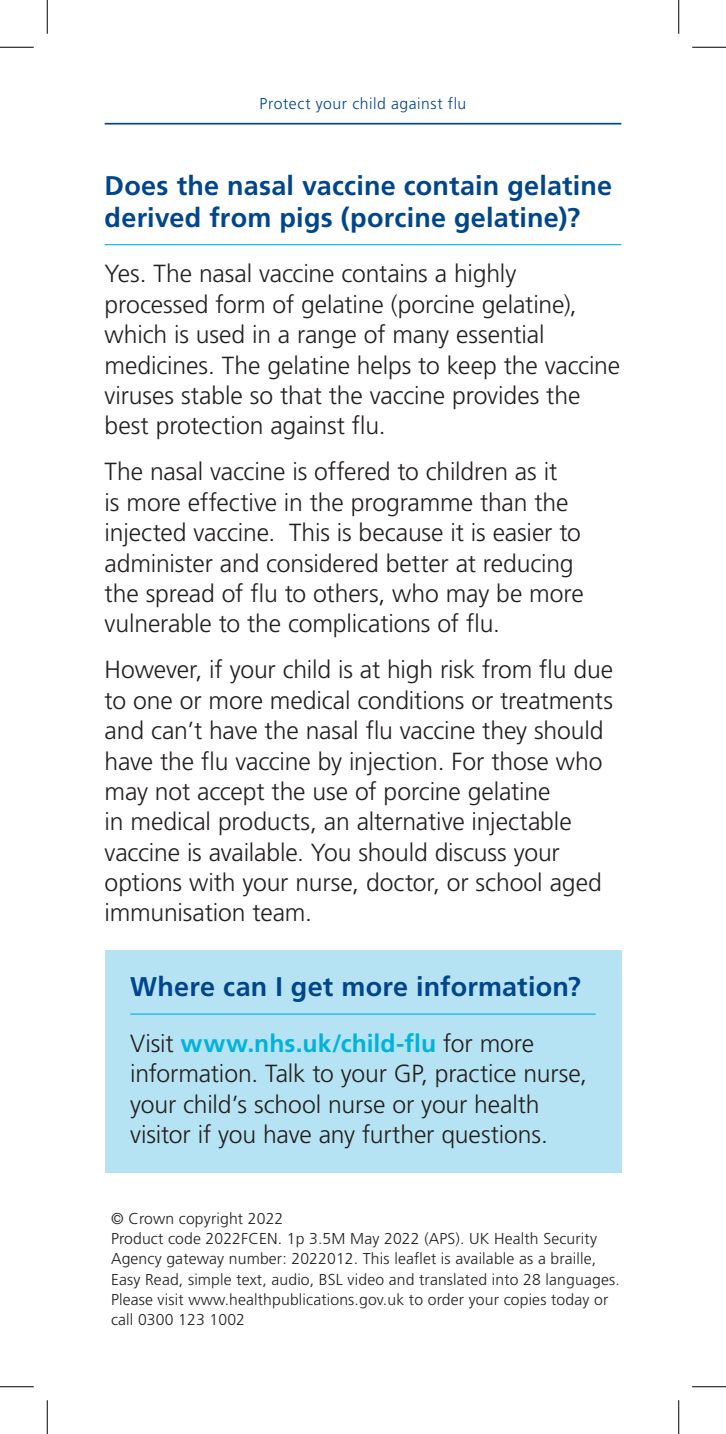
<style>
.page{position:relative;width:726px;height:1434px;background:#fff}
.page>*{position:absolute;margin:0;border:0;box-sizing:border-box;transform-origin:0 0}
.t1{font:700 27px/31.5px "Frutiger LT Pro";letter-spacing:.01em;color:#01468c}
.t2{font:300 24.75px/30.4px "Frutiger LT Pro";letter-spacing:-.005em;color:#231f20}
.t3{font:300 15.75px/20.2px "Frutiger LT Pro";letter-spacing:.01em;color:#231f20}
.t4{font:300 15.75px "Frutiger LT Pro";letter-spacing:.035em;color:#01468c}
.s1{font-weight:700;color:#00b3dc}
</style>
<div class="page">
<hr style="left:105px;top:123px;width:516px;height:2px;background:#01468c">
<hr style="left:105px;top:244px;width:516px;height:1px;background:#00b3dc">
<div style="left:105px;top:950px;width:516px;height:223px;background:#b6e3f3"></div>
<hr style="left:130px;top:1013px;width:466px;height:2px;background:#00b3dc">
<hr style="left:0;top:47px;width:34px;height:1px;background:#000">
<hr style="left:692px;top:47px;width:34px;height:1px;background:#000">
<hr style="left:0;top:1386px;width:34px;height:1px;background:#000">
<hr style="left:692px;top:1386px;width:34px;height:1px;background:#000">
<hr style="left:47px;top:0;width:1px;height:34px;background:#000">
<hr style="left:47px;top:1400px;width:1px;height:34px;background:#000">
<hr style="left:678px;top:0;width:1px;height:34px;background:#000">
<hr style="left:678px;top:1400px;width:1px;height:34px;background:#000">
<p class="t4" style="left:260px;top:94px;width:208px">Protect your child against flu</p>
<p class="t1" style="left:105px;top:170px;width:509px">Does the nasal vaccine contain gelatine derived from pigs (porcine gelatine)?</p>
<p class="t2" style="left:105px;top:259px;width:517px">Yes. The nasal vaccine contains a highly processed form of gelatine (porcine gelatine), which is used in a range of many essential medicines. The gelatine helps to keep the vaccine viruses stable so that the vaccine provides the best protection against flu.</p>
<p class="t2" style="left:105px;top:457px;width:481px">The nasal vaccine is offered to children as it<br>is more effective in the programme than the injected vaccine. This is because it is easier to administer and considered better at reducing the spread of flu to others, who may be more vulnerable to the complications of flu.</p>
<p class="t2" style="left:105px;top:655px;width:510px">However, if your child is at high risk from flu due to one or more medical conditions or treatments and can’t have the nasal flu vaccine they should have the flu vaccine by injection. For those who may not accept the use of porcine gelatine<br>in medical products, an alternative injectable vaccine is available. You should discuss your options with your nurse, doctor, or school aged immunisation team.</p>
<p class="t1" style="left:130px;top:971px;width:452px">Where can I get more information?</p>
<p class="t2" style="left:130px;top:1028px;width:458px">Visit <span class="s1">www.nhs.uk/child-flu</span> for more information. Talk to your GP, practice nurse, your child’s school nurse or your health visitor if you have any further questions.</p>
<p class="t3" style="left:111px;top:1208px;width:510px">© Crown copyright 2022<br>Product code 2022FCEN. 1p 3.5M May 2022 (APS). UK Health Security Agency gateway number: 2022012. This leaflet is available as a braille, Easy Read, simple text, audio, BSL video and translated into 28 languages.<br>Please visit www.healthpublications.gov.uk to order your copies today or call 0300 123 1002</p>
</div>
